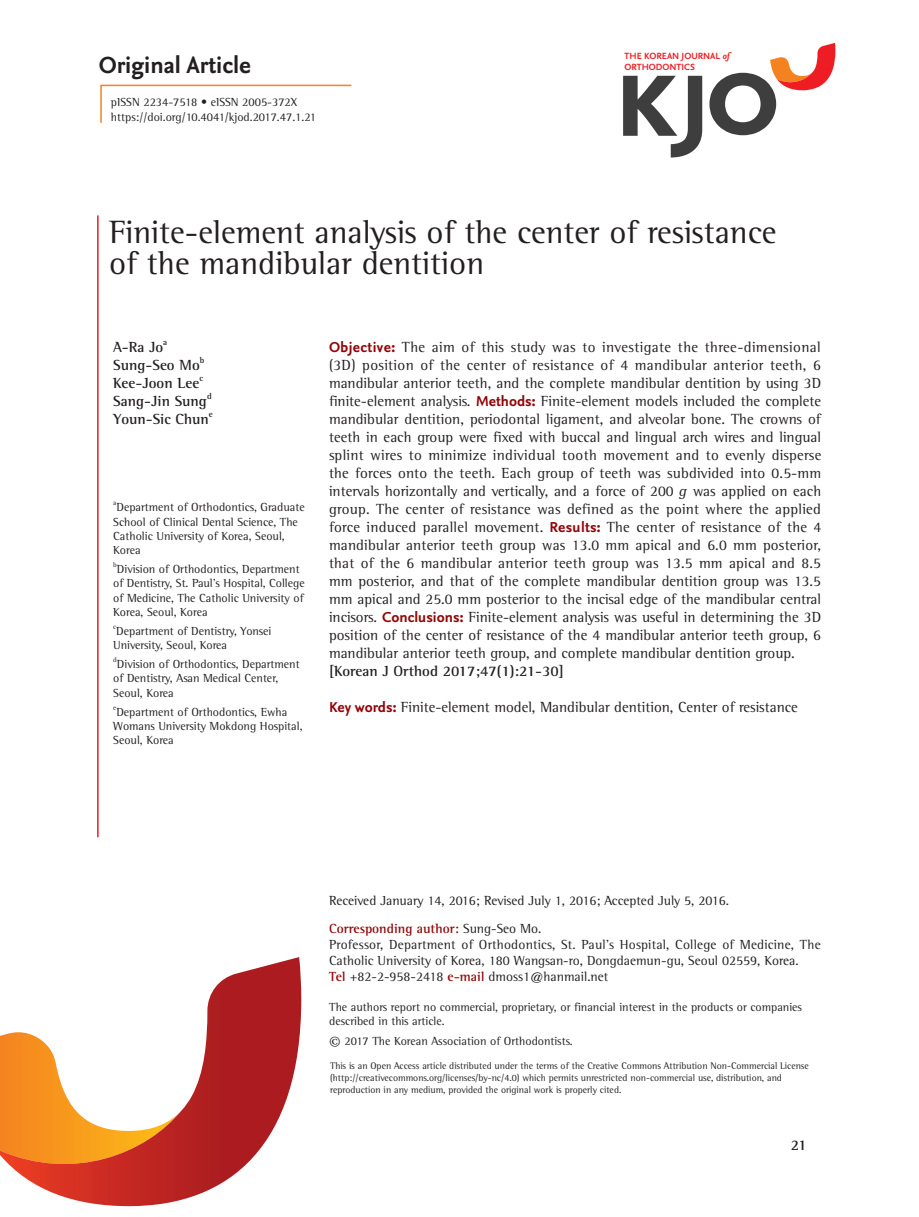
<style>
.page{position:relative;width:919px;height:1217px;background:#fff}
.page>*{position:absolute;margin:0;border:0;box-sizing:border-box;transform-origin:0 0}
.t1{font:33px/31.3px "Rotis Semi Serif Std";color:#231f20}
.t2{font:700 24.3px "Nexus Sans";color:#231f20}
.t3{font:15px/18px "Rotis Semi Serif Std";color:#231f20;text-align:justify}
.t4{font:700 15px "Rotis Semi Serif Std";color:#231f20}
.t5{font:13.5px/16.2px "Rotis Semi Serif Std";color:#231f20}
.t6{font:12px/14.4px "Rotis Semi Serif Std";color:#231f20}
.t7{font:9.75px/11.7px "Rotis Semi Serif Std";color:#231f20}
.t8{font:9.45px "Nexus Sans Bold SC";color:#ee1d23}
.t9{font:700 8.7px "Rotis Semi Serif Std";color:#231f20}
.t10{font:7.05px "Rotis Semi Serif Std";color:#231f20}
.s1{font-family:"Nexus Sans";font-weight:700;font-style:italic}
.s2{font-family:"Nexus Sans";font-weight:700;color:#920407}
.s3{font-style:italic}
.s4{font-weight:700;color:#920407}
.s5{font-family:"Minion Pro";font-size:16.5px}
</style>
<div class="page">
<hr style="left:97px;top:215px;width:2px;height:622px;background:#ee1d23">
<svg style="left:0;top:957px;width:301px;height:248px"></svg>
<svg style="left:709px;top:43px;width:126px;height:92px"></svg>
<svg style="left:623px;top:76px;width:79px;height:81px"></svg>
<svg style="left:100px;top:84px;width:252px;height:39px"></svg>
<p class="t8" style="left:624px;top:49px;width:106px">THE KOREAN JOURNAL <span class="s1">of</span></p>
<h2 class="t2" style="left:99px;top:50px;width:154px">Original Article</h2>
<p class="t8" style="left:624px;top:61px;width:72px">ORTHODONTICS</p>
<p class="t6" style="left:111px;top:95px;width:207px">pISSN 2234-7518 • eISSN 2005-372X https://doi.org/10.4041/kjod.2017.47.1.21</p>
<h1 class="t1" style="left:109px;top:216px;width:669px">Finite-element analysis of the center of resistance of the mandibular dentition</h1>
<p class="t4" style="left:113px;top:338px;width:52px">A-Ra Jo</p>
<p class="t9" style="left:163px;top:337px;width:6px">a</p>
<p class="t4" style="left:113px;top:356px;width:88px">Sung-Seo Mo</p>
<p class="t9" style="left:200px;top:355px;width:6px">b</p>
<p class="t4" style="left:113px;top:374px;width:88px">Kee-Joon Lee</p>
<p class="t9" style="left:199px;top:373px;width:5px">c</p>
<p class="t4" style="left:113px;top:392px;width:95px">Sang-Jin Sung</p>
<p class="t9" style="left:207px;top:391px;width:6px">d</p>
<p class="t4" style="left:113px;top:410px;width:97px">Youn-Sic Chun</p>
<p class="t9" style="left:209px;top:409px;width:6px">e</p>
<p class="t10" style="left:113px;top:499px;width:5px">a</p>
<p class="t6" style="left:113px;top:499px;width:193px">Department of Orthodontics, Graduate<br>School of Clinical Dental Science, The<br>Catholic University of Korea, Seoul,<br>Korea</p>
<p class="t10" style="left:113px;top:560px;width:5px">b</p>
<p class="t6" style="left:113px;top:561px;width:193px;text-indent:4px">Division of Orthodontics, Department of Dentistry, St. Paul’s Hospital, College of Medicine, The Catholic University of Korea, Seoul, Korea</p>
<p class="t10" style="left:113px;top:622px;width:4px">c</p>
<p class="t6" style="left:113px;top:623px;width:160px">Department of Dentistry, Yonsei<br>University, Seoul, Korea</p>
<p class="t10" style="left:113px;top:655px;width:5px">d</p>
<p class="t6" style="left:113px;top:656px;width:188px;text-indent:4px">Division of Orthodontics, Department of Dentistry, Asan Medical Center,<br>Seoul, Korea</p>
<p class="t10" style="left:113px;top:703px;width:5px">e</p>
<p class="t6" style="left:113px;top:704px;width:191px">Department of Orthodontics, Ewha<br>Womans University Mokdong Hospital,<br>Seoul, Korea</p>
<p class="t3" style="left:329px;top:338px;width:494px"><span class="s2">Objective:</span> The aim of this study was to investigate the three-dimensional (3D) position of the center of resistance of 4 mandibular anterior teeth, 6 mandibular anterior teeth, and the complete mandibular dentition by using 3D finite-element analysis. <span class="s2">Methods:</span> Finite-element models included the complete mandibular dentition, periodontal ligament, and alveolar bone. The crowns of teeth in each group were fixed with buccal and lingual arch wires and lingual splint wires to minimize individual tooth movement and to evenly disperse the forces onto the teeth. Each group of teeth was subdivided into 0.5-mm intervals horizontally and vertically, and a force of 200 <span class="s3">g</span> was applied on each group. The center of resistance was defined as the point where the applied force induced parallel movement. <span class="s2">Results:</span> The center of resistance of the 4 mandibular anterior teeth group was 13.0 mm apical and 6.0 mm posterior, that of the 6 mandibular anterior teeth group was 13.5 mm apical and 8.5 mm posterior, and that of the complete mandibular dentition group was 13.5 mm apical and 25.0 mm posterior to the incisal edge of the mandibular central incisors. <span class="s2">Conclusions:</span> Finite-element analysis was useful in determining the 3D position of the center of resistance of the 4 mandibular anterior teeth group, 6 mandibular anterior teeth group, and complete mandibular dentition group.</p>
<p class="t4" style="left:329px;top:662px;width:236px">[Korean J Orthod 2017;47(1):21-30]</p>
<p class="t3" style="left:329px;top:698px;width:470px"><span class="s2">Key words:</span> Finite-element model, Mandibular dentition, Center of resistance</p>
<p class="t5" style="left:329px;top:885px;width:401px;line-height:28px">Received January 14, 2016; Revised July 1, 2016; Accepted July 5, 2016.<br><span class="s4">Corresponding author:</span> Sung-Seo Mo.</p>
<p class="t5" style="left:329px;top:935px;width:493px">Professor, Department of Orthodontics, St. Paul’s Hospital, College of Medicine, The<br>Catholic University of Korea, 180 Wangsan-ro, Dongdaemun-gu, Seoul 02559, Korea.<br><span class="s4">Tel</span> +82-2-958-2418 <span class="s4">e-mail</span> dmoss1@hanmail.net</p>
<p class="t6" style="left:329px;top:999px;width:474px">The authors report no commercial, proprietary, or financial interest in the products or companies described in this article.</p>
<p class="t7" style="left:330px;top:1059px;width:480px">This is an Open Access article distributed under the terms of the Creative Commons Attribution Non-Commercial License (http://creativecommons.org/licenses/by-nc/4.0) which permits unrestricted non-commercial use, distribution, and reproduction in any medium, provided the original work is properly cited.</p>
<p class="t6" style="left:329px;top:1033px;width:245px"><span class="s5">©</span> 2017 The Korean Association of Orthodontists.</p>
<p class="t4" style="left:790px;top:1135px;width:17px">21</p>
</div>
